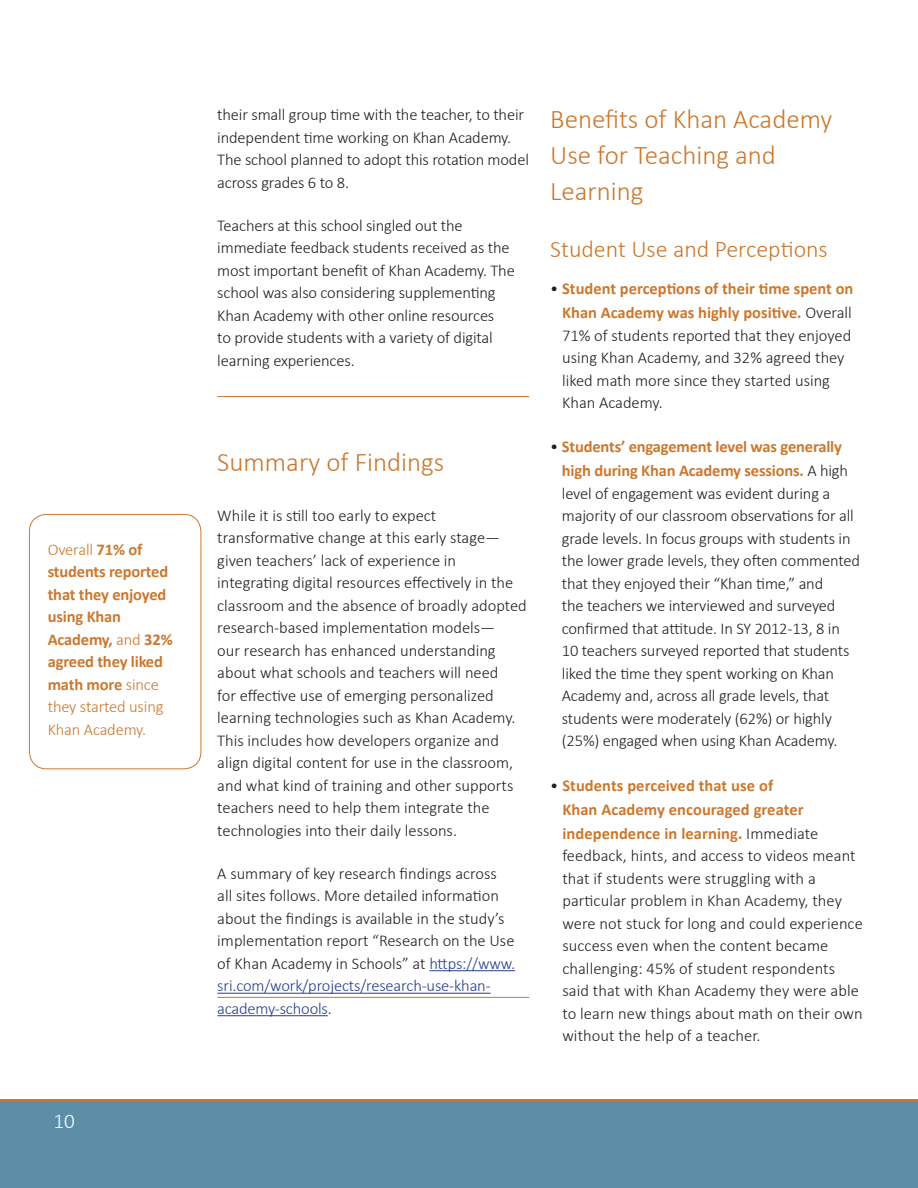
<style>
.page{position:relative;width:918px;height:1188px;background:#fff}
.page>*{position:absolute;margin:0;border:0;box-sizing:border-box;transform-origin:0 0}
.heading_1{font:300 27px/36px "Calibri";color:#cb782e}
.heading_2{font:300 24px "Calibri";color:#cb782e}
.t1{font:300 21px "Calibri";color:#fff}
.body{font:300 16.5px/22.5px "Calibri";letter-spacing:-.01em;color:#231f20}
.body-2{font:700 16.5px/24px "Calibri";color:#cb782e}
.pull_quote{font:700 16.5px/22.5px "Calibri";letter-spacing:-.01em;color:#cb782e}
.s1{font-weight:300}
.s2{color:#253f8e}
.s3{font-weight:300;color:#231f20}
</style>
<div class="page">
<div style="left:0;top:1099px;width:918px;height:80px;background:#cb782e"></div>
<div style="left:0;top:1101px;width:918px;height:87px;background:#5c8ea8"></div>
<hr style="left:429px;top:970px;width:86px;height:1px;background:#253f8e">
<hr style="left:217px;top:993px;width:274px;height:1px;background:#253f8e">
<hr style="left:217px;top:1015px;width:111px;height:1px;background:#253f8e">
<hr style="left:217px;top:396px;width:312px;height:1px;background:#cb782e">
<hr style="left:217px;top:997px;width:312px;height:1px;background:#cb782e">
<div style="left:29px;top:514px;width:172px;height:255px;border:1px solid #cb782e;border-radius:17px"></div>
<p class="pull_quote" style="left:48px;top:538px;width:126px"><span class="s1">Overall</span> 71% of students reported that they enjoyed using Khan<br>Academy, <span class="s1">and</span> 32% agreed they liked math more <span class="s1">since they started using<br>Khan Academy.</span></p>
<p class="t1" style="left:54px;top:1108px;width:23px">10</p>
<p class="body" style="left:217px;top:103px;width:313px">their small group time with the teacher, to their independent time working on Khan Academy.<br>The school planned to adopt this rotation model across grades 6 to 8.</p>
<p class="body" style="left:217px;top:213px;width:299px">Teachers at this school singled out the immediate feedback students received as the most important benefit of Khan Academy. The school was also considering supplementing Khan Academy with other online resources<br>to provide students with a variety of digital learning experiences.</p>
<p class="heading_1" style="left:217px;top:443px;width:228px">Summary of Findings</p>
<p class="body" style="left:217px;top:503px;width:311px">While it is still too early to expect transformative change at this early stage— given teachers’ lack of experience in integrating digital resources effectively in the classroom and the absence of broadly adopted research-based implementation models—<br>our research has enhanced understanding about what schools and teachers will need<br>for effective use of emerging personalized learning technologies such as Khan Academy.<br>This includes how developers organize and align digital content for use in the classroom, and what kind of training and other supports teachers need to help them integrate the technologies into their daily lessons.</p>
<p class="body" style="left:217px;top:861px;width:299px">A summary of key research findings across all sites follows. More detailed information about the findings is available in the study’s implementation report “Research on the Use of Khan Academy in Schools” at <span class="s2">https://www. sri.com/work/projects/research-use-khan&shy;academy-schools</span>.</p>
<p class="heading_1" style="left:550px;top:100px;width:284px">Benefits of Khan Academy<br>Use for Teaching and<br>Learning</p>
<p class="heading_2" style="left:550px;top:234px;width:279px">Student Use and Perceptions</p>
<p class="body-2" style="left:550px;top:277px;width:305px;text-align:right"><span class="s3">•</span> Student perceptions of their time spent on<br>Khan Academy was highly positive. <span class="s3">Overall</span></p>
<p class="body" style="left:562px;top:323px;width:291px">71% of students reported that they enjoyed using Khan Academy, and 32% agreed they liked math more since they started using Khan Academy.</p>
<p class="body-2" style="left:562px;top:435px;width:288px;text-indent:-12px"><span class="s3">•</span> Students’ engagement level was generally high during Khan Academy sessions. <span class="s3">A high</span></p>
<p class="body" style="left:562px;top:481px;width:300px">level of engagement was evident during a majority of our classroom observations for all grade levels. In focus groups with students in the lower grade levels, they often commented that they enjoyed their “Khan time,” and<br>the teachers we interviewed and surveyed confirmed that attitude. In SY 2012-13, 8 in 10 teachers surveyed reported that students liked the time they spent working on Khan Academy and, across all grade levels, that students were moderately (62%) or highly (25%) engaged when using Khan Academy.</p>
<p class="body-2" style="left:562px;top:773px;width:258px;text-indent:-12px"><span class="s3">•</span> Students perceived that use of<br>Khan Academy encouraged greater independence in learning. <span class="s3">Immediate</span></p>
<p class="body" style="left:562px;top:843px;width:302px">feedback, hints, and access to videos meant that if students were struggling with a particular problem in Khan Academy, they were not stuck for long and could experience success even when the content became challenging: 45% of student respondents said that with Khan Academy they were able to learn new things about math on their own without the help of a teacher.</p>
</div>
